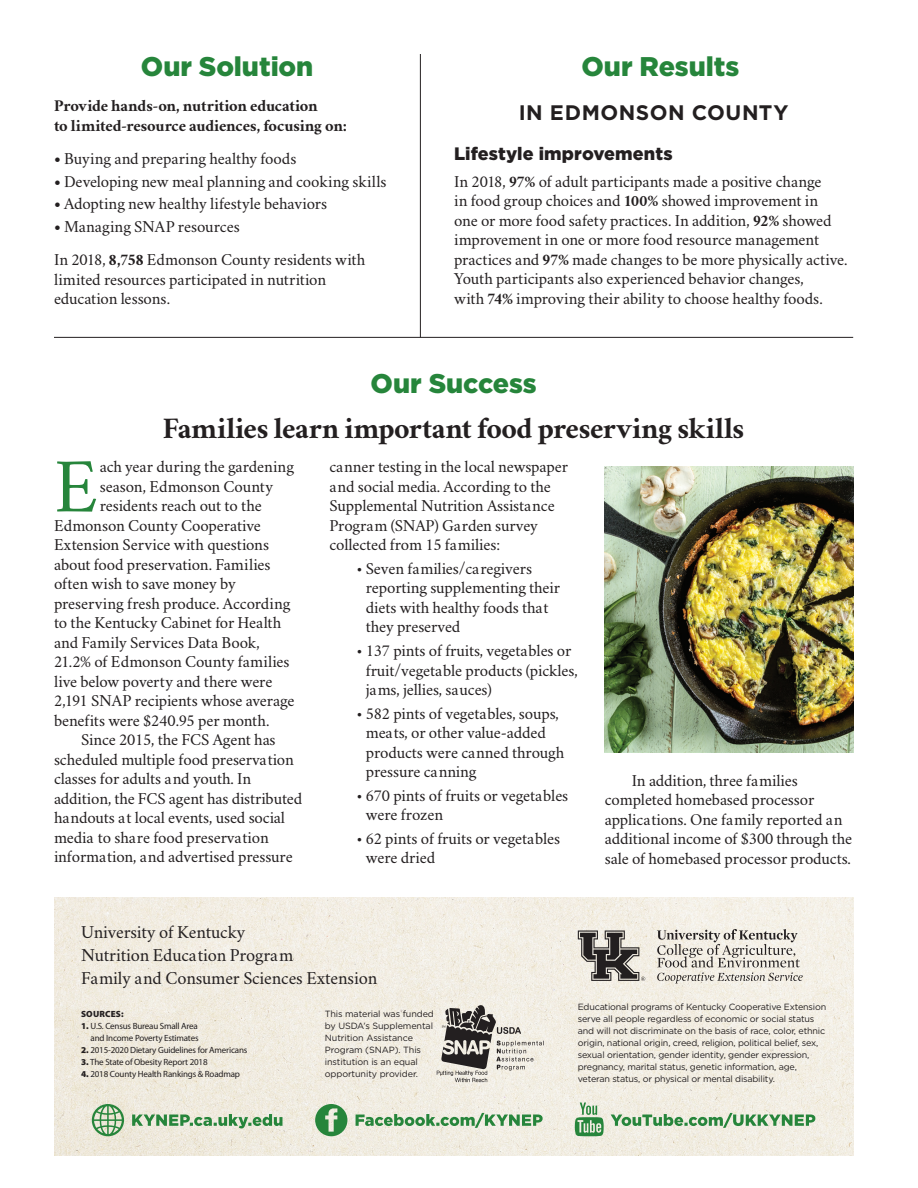
<style>
.page{position:relative;width:918px;height:1188px;background:#fff}
.page>*{position:absolute;margin:0;border:0;box-sizing:border-box;transform-origin:0 0}
.Body{font:75.45px "Crimson";color:#26853b}
.Headline{font:700 30px "Crimson";letter-spacing:-.01em;color:#231f20}
.Section_Heading{font:900 27px "Gotham";color:#26853b}
.Body_Front{font:700 21px "Gotham";letter-spacing:.025em;color:#231f20}
.Body-2{font:18px "Crimson";letter-spacing:-.01em;color:#231f20}
.Subhead{font:900 18px "Gotham";letter-spacing:.005em;color:#231f20}
.Body-3{font:16.5px/19.5px "Crimson";letter-spacing:-.01em;color:#231f20}
.Body_Front-2{font:16.5px/19.5px "Crimson";letter-spacing:-.01em;color:#231f20}
.Body_Front-3{font:700 16.5px/19.5px "Crimson";letter-spacing:-.01em;color:#231f20}
.t1{font:9px/12px "Gotham";letter-spacing:-.02em;color:#231f20}
.Sources{font:9px/12px "Myriad Pro";letter-spacing:-.02em;color:#231f20;text-align:right}
.Sources-2{font:900 9px "Myriad Pro";letter-spacing:.02em;color:#231f20}
.s1{font-weight:700}
.s2{font-weight:900}
</style>
<div class="page">
<img style="left:54px;top:897px;width:799px;height:259px">
<hr style="left:420px;top:54px;width:1px;height:283px;background:#231f20">
<hr style="left:54px;top:337px;width:799px;height:1px;background:#231f20">
<svg style="left:578px;top:931px;width:67px;height:50px;background:#8c8883"></svg>
<svg style="left:657px;top:929px;width:146px;height:54px;background:#cdc9c1"></svg>
<svg style="left:437px;top:1005px;width:107px;height:77px;background:#b7b3ac"></svg>
<svg style="left:315px;top:1104px;width:32px;height:32px"></svg>
<svg style="left:356px;top:1113px;width:187px;height:15px;background:#a1c4a0"></svg>
<svg style="left:92px;top:1104px;width:32px;height:32px"></svg>
<svg style="left:132px;top:1114px;width:150px;height:14px;background:#9bbf99"></svg>
<svg style="left:611px;top:1113px;width:204px;height:15px;background:#a2c4a0"></svg>
<svg style="left:575px;top:1103px;width:29px;height:33px"></svg>
<img style="left:605px;top:466px;width:248px;height:287px">
<p class="Section_Heading" style="left:141px;top:47px;width:174px">Our Solution</p>
<p class="Section_Heading" style="left:581px;top:47px;width:159px">Our Results</p>
<p class="Body_Front-3" style="left:54px;top:96px;width:295px">Provide hands-on, nutrition education<br>to limited-resource audiences, focusing on:</p>
<p class="Body_Front-2" style="left:54px;top:148px;width:244px"><span class="s1">•</span> Buying and preparing healthy foods</p>
<p class="Body_Front-2" style="left:54px;top:170px;width:334px"><span class="s1">•</span> Developing new meal planning and cooking skills</p>
<p class="Body_Front-2" style="left:54px;top:193px;width:275px"><span class="s1">•</span> Adopting new healthy lifestyle behaviors</p>
<p class="Body_Front-2" style="left:54px;top:216px;width:187px"><span class="s1">•</span> Managing SNAP resources</p>
<p class="Body_Front-2" style="left:54px;top:249px;width:313px">In 2018, <span class="s1">8,758</span> Edmonson County residents with limited resources participated in nutrition education lessons.</p>
<p class="Body_Front" style="left:519px;top:99px;width:271px">IN EDMONSON COUNTY</p>
<p class="Subhead" style="left:454px;top:142px;width:220px">Lifestyle improvements</p>
<p class="Body_Front-2" style="left:454px;top:170px;width:395px">In 2018, <span class="s1">97%</span> of adult participants made a positive change<br>in food group choices and <span class="s1">100%</span> showed improvement in<br>one or more food safety practices. In addition, <span class="s1">92%</span> showed improvement in one or more food resource management practices and <span class="s1">97%</span> made changes to be more physically active.<br>Youth participants also experienced behavior changes,<br>with <span class="s1">74%</span> improving their ability to choose healthy foods.</p>
<p class="Section_Heading" style="left:371px;top:364px;width:167px">Our Success</p>
<p class="Headline" style="left:163px;top:406px;width:583px">Families learn important food preserving skills</p>
<p class="Body" style="left:54px;top:435px;width:46px">E</p>
<p class="Body-3" style="left:100px;top:456px;width:196px">ach year during the gardening</p>
<p class="Body-3" style="left:100px;top:476px;width:175px">season, Edmonson County</p>
<p class="Body-3" style="left:100px;top:495px;width:163px">residents reach out to the</p>
<p class="Body-3" style="left:54px;top:515px;width:209px">Edmonson County Cooperative</p>
<p class="Body-3" style="left:54px;top:534px;width:217px">Extension Service with questions</p>
<p class="Body-3" style="left:54px;top:554px;width:218px">about food preservation. Families</p>
<p class="Body-3" style="left:54px;top:573px;width:183px">often wish to save money by</p>
<p class="Body-3" style="left:54px;top:593px;width:238px">preserving fresh produce. According</p>
<p class="Body-3" style="left:54px;top:612px;width:229px">to the Kentucky Cabinet for Health</p>
<p class="Body-3" style="left:54px;top:632px;width:207px">and Family Services Data Book,</p>
<p class="Body-3" style="left:54px;top:651px;width:237px">21.2% of Edmonson County families</p>
<p class="Body-3" style="left:54px;top:671px;width:220px">live below poverty and there were</p>
<p class="Body-3" style="left:54px;top:690px;width:242px">2,191 SNAP recipients whose average</p>
<p class="Body-3" style="left:54px;top:710px;width:217px">benefits were $240.95 per month.</p>
<p class="Body-3" style="left:54px;top:729px;width:250px;text-indent:27px">Since 2015, the FCS Agent has scheduled multiple food preservation classes for adults and youth. In addition, the FCS agent has distributed handouts at local events, used social media to share food preservation information, and advertised pressure</p>
<p class="Body-3" style="left:329px;top:456px;width:240px">canner testing in the local newspaper and social media. According to the Supplemental Nutrition Assistance Program (SNAP) Garden survey collected from 15 families:</p>
<p class="Body-3" style="left:366px;top:558px;width:196px;text-indent:-9px">• Seven families/caregivers reporting supplementing their diets with healthy foods that they preserved</p>
<p class="Body-3" style="left:366px;top:640px;width:213px;text-indent:-9px">• 137 pints of fruits, vegetables or fruit/vegetable products (pickles, jams, jellies, sauces)</p>
<p class="Body-3" style="left:366px;top:702px;width:200px;text-indent:-9px">• 582 pints of vegetables, soups, meats, or other value-added products were canned through pressure canning</p>
<p class="Body-3" style="left:366px;top:785px;width:204px;text-indent:-9px">• 670 pints of fruits or vegetables were frozen</p>
<p class="Body-3" style="left:366px;top:828px;width:196px;text-indent:-9px">• 62 pints of fruits or vegetables were dried</p>
<p class="Body-2" style="left:81px;top:920px;width:166px">University of Kentucky</p>
<p class="Body-2" style="left:81px;top:943px;width:214px">Nutrition Education Program</p>
<p class="Body-2" style="left:81px;top:966px;width:298px">Family and Consumer Sciences Extension</p>
<p class="Body-3" style="left:605px;top:770px;width:249px;text-indent:27px">In addition, three families completed homebased processor applications. One family reported an additional income of $300 through the sale of homebased processor products.</p>
<p class="Sources-2" style="left:81px;top:1009px;width:44px">SOURCES:</p>
<p class="Sources" style="left:81px;top:1020px;width:119px"><span class="s2">1.</span> U.S. Census Bureau Small Area and Income Poverty Estimates</p>
<p class="Sources" style="left:81px;top:1044px;width:168px"><span class="s2">2.</span> 2015-2020 Dietary Guidelines for Americans</p>
<p class="Sources" style="left:81px;top:1056px;width:128px"><span class="s2">3.</span> The State of Obesity Report 2018</p>
<p class="Sources" style="left:81px;top:1068px;width:161px"><span class="s2">4.</span> 2018 County Health Rankings &amp; Roadmap</p>
<p class="t1" style="left:325px;top:1008px;width:111px">This material was funded by USDA’s Supplemental<br>Nutrition Assistance<br>Program (SNAP). This institution is an equal opportunity provider.</p>
<p class="t1" style="left:578px;top:1001px;width:250px">Educational programs of Kentucky Cooperative Extension serve all people regardless of economic or social status and will not discriminate on the basis of race, color, ethnic origin, national origin, creed, religion, political belief, sex, sexual orientation, gender identity, gender expression, pregnancy, marital status, genetic information, age, veteran status, or physical or mental disability.</p>
</div>
